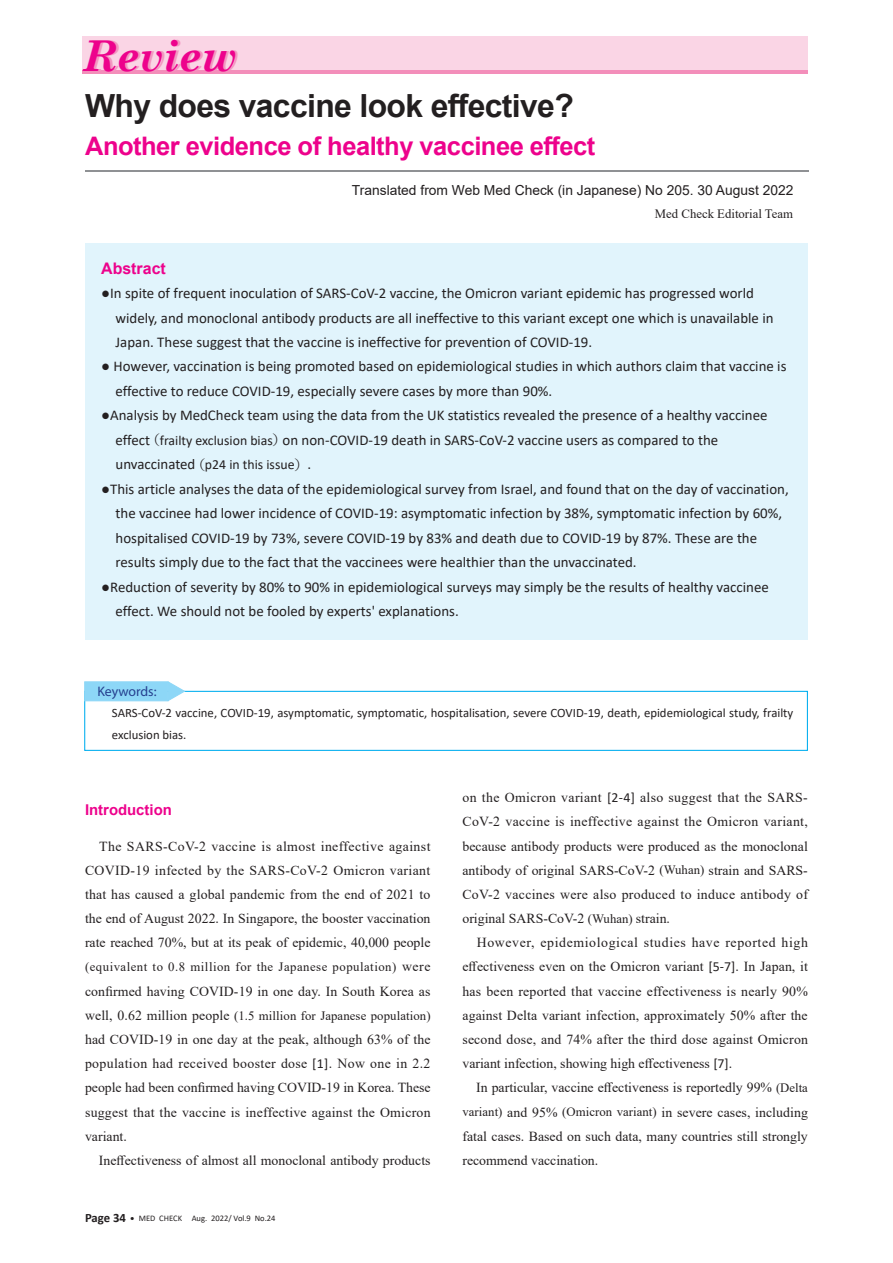
<style>
.page{position:relative;width:893px;height:1263px;background:#fff}
.page>*{position:absolute;margin:0;border:0;box-sizing:border-box;transform-origin:0 0}
.t1{font:italic 700 42.45px "Century Schoolbook";color:#ed028c}
.t2{font:700 31.95px "Arial";letter-spacing:-.02em;color:#231f20}
.t3{font:700 25.5px "Arial";letter-spacing:-.02em;color:#ed028c}
.t4{font:700 15.9px "Arial";color:#ed028c}
.t5{font:14.85px "Calibri";color:#231f20}
.t6{font:700 14.85px "Arial";color:#ed028c}
.t7{font:13.8px/24.2px "Times New Roman";color:#231f20;text-align:justify}
.t8{font:13.8px "Arial";color:#231f20}
.t9{font:13.8px "Calibri";color:#231f20}
.t10{font:13.8px "Myriad Pro";color:#253f8e}
.t11{font:12.75px/21.3px "Calibri";color:#231f20}
.t12{font:12.75px "Times New Roman";letter-spacing:.01em;color:#231f20}
.t13{font:12.75px "Times New Roman";letter-spacing:.04em;color:#231f20}
.t14{font:8.55px "Calibri";color:#231f20}
.s1{font-family:"Koz Min Pr 6 N";font-size:13.8px}
.s2{font-size:13.8px}
.s3{font-size:14.85px}
.s4{font-family:"Koz Min Pr 6 N"}
.s5{font-family:"Calibri"}
.s6{font-weight:700;font-size:12.75px}
.s7{font-family:"HGP Soei Kakugothic UB";font-size:12.75px}
.s8{font-size:12.75px}
</style>
<div class="page">
<div style="left:84px;top:691px;width:724px;height:60px;border:1px solid #00aeef"></div>
<hr style="left:83px;top:70px;width:725px;height:4px;background:#f38eba">
<div style="left:83px;top:36px;width:725px;height:33px;background:#fad5e5"></div>
<div style="left:85px;top:243px;width:723px;height:397px;background:#e1f4fc"></div>
<div style="left:84px;top:681px;width:84px;height:20px;background:#8dd7f7;border:1px solid #8dd7f7"></div>
<svg style="left:167px;top:681px;width:19px;height:21px"></svg>
<hr style="left:85px;top:170px;width:723px;height:1px;background:#8f9194">
<p class="t1" style="left:84px;top:24px;width:155px">Review</p>
<p class="t2" style="left:85px;top:83px;width:490px">Why does vaccine look effective?</p>
<p class="t3" style="left:85px;top:128px;width:512px">Another evidence of healthy vaccinee effect</p>
<p class="t8" style="left:352px;top:181px;width:443px">Translated from Web Med Check (in Japanese) No 205. 30 August 2022</p>
<p class="t12" style="left:655px;top:205px;width:140px">Med Check Editorial Team</p>
<p class="t4" style="left:101px;top:257px;width:66px">Abstract</p>
<p class="t5" style="left:101px;top:283px;width:654px">●In spite of frequent inoculation of SARS-CoV-2 vaccine, the Omicron variant epidemic has progressed world</p>
<p class="t5" style="left:116px;top:307px;width:659px">widely, and monoclonal antibody products are all ineffective to this variant except one which is unavailable in</p>
<p class="t5" style="left:116px;top:332px;width:478px">Japan. These suggest that the vaccine is ineffective for prevention of COVID-19.</p>
<p class="t5" style="left:101px;top:356px;width:687px">● However, vaccination is being promoted based on epidemiological studies in which authors claim that vaccine is</p>
<p class="t5" style="left:116px;top:381px;width:438px">effective to reduce COVID-19, especially severe cases by more than 90%.</p>
<p class="t5" style="left:101px;top:405px;width:668px">●Analysis by MedCheck team using the data from the UK statistics revealed the presence of a healthy vaccinee</p>
<p class="t5" style="left:116px;top:430px;width:604px">effect <span class="s1">（</span><span class="s2">frailty exclusion bias</span><span class="s1">）</span>on non-COVID-19 death in SARS-CoV-2 vaccine users as compared to the</p>
<p class="t9" style="left:116px;top:455px;width:197px"><span class="s3">unvaccinated</span><span class="s4">（</span>p24 in this issue<span class="s4">）</span><span class="s3">.</span></p>
<p class="t5" style="left:101px;top:478px;width:689px">●This article analyses the data of the epidemiological survey from Israel, and found that on the day of vaccination,</p>
<p class="t5" style="left:116px;top:503px;width:668px">the vaccinee had lower incidence of COVID-19: asymptomatic infection by 38%, symptomatic infection by 60%,</p>
<p class="t5" style="left:116px;top:527px;width:643px">hospitalised COVID-19 by 73%, severe COVID-19 by 83% and death due to COVID-19 by 87%. These are the</p>
<p class="t5" style="left:116px;top:552px;width:523px">results simply due to the fact that the vaccinees were healthier than the unvaccinated.</p>
<p class="t5" style="left:101px;top:576px;width:669px">●Reduction of severity by 80% to 90% in epidemiological surveys may simply be the results of healthy vaccinee</p>
<p class="t5" style="left:116px;top:601px;width:345px">effect. We should not be fooled by experts' explanations.</p>
<p class="t10" style="left:97px;top:683px;width:61px">Keywords:</p>
<p class="t11" style="left:112px;top:702px;width:683px">SARS-CoV-2 vaccine, COVID-19, asymptomatic, symptomatic, hospitalisation, severe COVID-19, death, epidemiological study, frailty exclusion bias.</p>
<p class="t6" style="left:85px;top:799px;width:88px">Introduction</p>
<p class="t7" style="left:85px;top:833px;width:347px;text-indent:14px">The SARS-CoV-2 vaccine is almost ineffective against COVID-19 infected by the SARS-CoV-2 Omicron variant that has caused a global pandemic from the end of 2021 to the end of August 2022. In Singapore, the booster vaccination rate reached 70%, but at its peak of epidemic, 40,000 people</p>
<p class="t13" style="left:85px;top:958px;width:347px">(equivalent to 0.8 million for the Japanese population) <span class="s2">were</span></p>
<p class="t7" style="left:85px;top:978px;width:347px">confirmed having COVID-19 in one day. In South Korea as</p>
<p class="t12" style="left:85px;top:1006px;width:347px"><span class="s2">well, 0.62 million people</span> (1.5 million for Japanese population)</p>
<p class="t7" style="left:85px;top:1027px;width:347px">had COVID-19 in one day at the peak, although 63% of the population had received booster dose <span class="s5">[1]</span>. Now one in 2.2 people had been confirmed having COVID-19 in Korea. These suggest that the vaccine is ineffective against the Omicron variant.</p>
<p class="t7" style="left:99px;top:1148px;width:333px">Ineffectiveness of almost all monoclonal antibody products</p>
<p class="t14" style="left:85px;top:1212px;width:192px"><span class="s6">Page 34</span> <span class="s7">・</span> MED CHECK Aug. 2022/ Vol.9 No.24</p>
<p class="t7" style="left:462px;top:785px;width:347px">on the Omicron variant <span class="s5">[2-4]</span> also suggest that the SARS-CoV-2 vaccine is ineffective against the Omicron variant, because antibody products were produced as the monoclonal antibody of original SARS-CoV-2 <span class="s8">(Wuhan)</span> strain and SARS-CoV-2 vaccines were also produced to induce antibody of original SARS-CoV-2 <span class="s8">(Wuhan)</span> strain.</p>
<p class="t7" style="left:462px;top:930px;width:347px;text-indent:14px">However, epidemiological studies have reported high effectiveness even on the Omicron variant <span class="s5">[5-7]</span>. In Japan, it has been reported that vaccine effectiveness is nearly 90% against Delta variant infection, approximately 50% after the second dose, and 74% after the third dose against Omicron variant infection, showing high effectiveness <span class="s5">[7]</span>.</p>
<p class="t7" style="left:462px;top:1075px;width:347px;text-indent:14px">In particular, vaccine effectiveness is reportedly 99% <span class="s8">(Delta variant)</span> and 95% <span class="s8">(Omicron variant)</span> in severe cases, including fatal cases. Based on such data, many countries still strongly recommend vaccination.</p>
</div>
